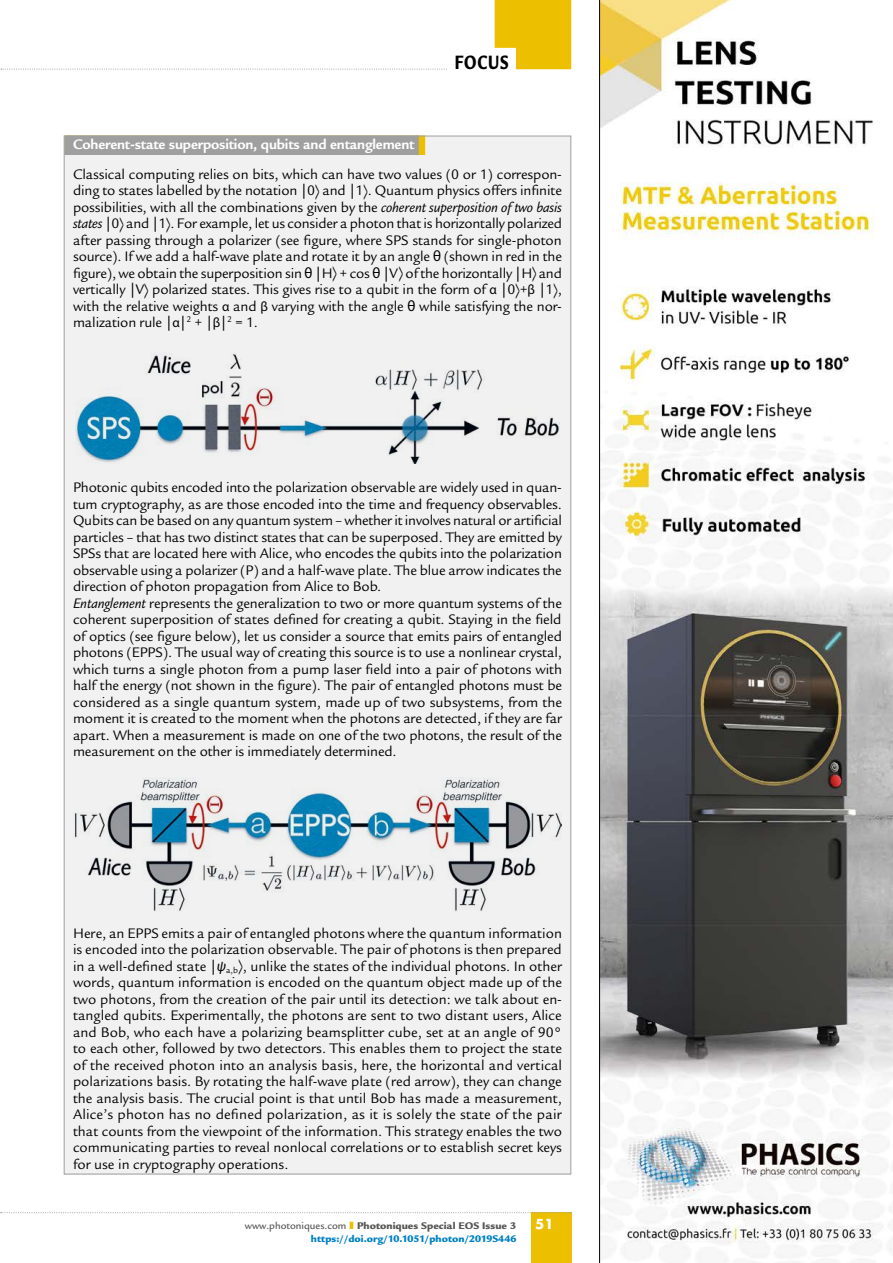
<style>
.page{position:relative;width:893px;height:1263px;background:#fff}
.page>*{position:absolute;margin:0;border:0;box-sizing:border-box;transform-origin:0 0}
.t1{font:900 21px "Legacy Sans";letter-spacing:.06em;color:#000;scale:.72 1}
.t2{font:15px/16.5px "Legacy Sans";letter-spacing:-.01em;color:#000;text-align:justify}
.t3{font:700 15px "Legacy Sans";letter-spacing:-.01em;color:#fff}
.t4{font:700 13.5px "Futura Std";color:#fff}
.t5{font:900 10.5px "Legacy Sans";color:#575756}
.t6{font:900 10.5px "Legacy Sans";color:#0081c3}
.s1{font-family:"Myriad Pro";font-size:30px}
.s2{font-style:italic}
.s3{font-family:"Myriad Pro"}
.s4{font-family:"Myriad Pro";font-size:13.5px}
.s5{font-family:"Myriad Pro";font-style:italic}
.s6{font-weight:500}
.s7{color:#ecbf00}
</style>
<div class="page">
<div style="left:531px;top:1213px;width:40px;height:50px;background:#ecbf00"></div>
<svg style="left:1px;top:0;width:570px;height:70px"></svg>
<hr style="left:447px;top:67px;width:62px;height:3px;background:#fff">
<svg style="left:599px;top:0;width:294px;height:1263px"></svg>
<svg style="left:1px;top:1212px;width:571px;height:1px"></svg>
<div style="left:64px;top:136px;width:507px;height:1038px;background:#f1f1f1"></div>
<div style="left:65px;top:135px;width:354px;height:20px;background:#9f9f9f"></div>
<img style="left:76px;top:354px;width:484px;height:109px">
<img style="left:74px;top:778px;width:488px;height:134px">
<h1 class="t1" style="left:455px;top:50px;width:76px">FOCUS</h1>
<p class="t3" style="left:73px;top:136px;width:343px">Coherent-state superposition, qubits and entanglement</p>
<p class="t2" style="left:73px;top:166px;width:490px">Classical computing relies on bits, which can have two values (0 or 1) correspon&shy;ding to states labelled by the notation |0<span class="s1">&gt;</span> and |1<span class="s1">&gt;</span>. Quantum physics offers infinite possibilities, with all the combinations given by the <span class="s2">coherent superposition of two basis states</span> |0<span class="s1">&gt;</span> and |1<span class="s1">&gt;</span>. For example, let us consider a photon that is horizontally polarized after passing through a polarizer (see figure, where SPS stands for single-photon source). If we add a half-wave plate and rotate it by an angle <span class="s3">θ</span> (shown in red in the figure), we obtain the superposition sin <span class="s3">θ</span> |H<span class="s1">&gt;</span> + cos <span class="s3">θ</span> |V<span class="s1">&gt;</span> of the horizontally |H<span class="s1">&gt;</span> and vertically |V<span class="s1">&gt;</span> polarized states. This gives rise to a qubit in the form of <span class="s4">α</span> |0<span class="s1">&gt;</span>+<span class="s4">β</span> |1<span class="s1">&gt;</span>, with the relative weights <span class="s4">α</span> and <span class="s4">β</span> varying with the angle <span class="s3">θ</span> while satisfying the nor&shy;malization rule |<span class="s4">α</span>|<sup>2</sup> + |<span class="s4">β</span>|<sup>2</sup> = 1.</p>
<p class="t2" style="left:73px;top:479px;width:491px;text-align:left">Photonic qubits encoded into the polarization observable are widely used in quan&shy;tum cryptography, as are those encoded into the time and frequency observables.<br>Qubits can be based on any quantum system – whether it involves natural or artificial particles – that has two distinct states that can be superposed. They are emitted by SPSs that are located here with Alice, who encodes the qubits into the polarization observable using a polarizer (P) and a half-wave plate. The blue arrow indicates the direction of photon propagation from Alice to Bob.<br><span class="s2">Entanglement</span> represents the generalization to two or more quantum systems of the coherent superposition of states defined for creating a qubit. Staying in the field of optics (see figure below), let us consider a source that emits pairs of entangled photons (EPPS). The usual way of creating this source is to use a nonlinear crystal, which turns a single photon from a pump laser field into a pair of photons with half the energy (not shown in the figure). The pair of entangled photons must be considered as a single quantum system, made up of two subsystems, from the moment it is created to the moment when the photons are detected, if they are far apart. When a measurement is made on one of the two photons, the result of the measurement on the other is immediately determined.</p>
<p class="t2" style="left:73px;top:925px;width:491px">Here, an EPPS emits a pair of entangled photons where the quantum information is encoded into the polarization observable. The pair of photons is then prepared in a well-defined state |<span class="s5">ψ</span><sub>a,b</sub><span class="s1">&gt;</span>, unlike the states of the individual photons. In other words, quantum information is encoded on the quantum object made up of the two photons, from the creation of the pair until its detection: we talk about en&shy;tangled qubits. Experimentally, the photons are sent to two distant users, Alice and Bob, who each have a polarizing beamsplitter cube, set at an angle of 90° to each other, followed by two detectors. This enables them to project the state of the received photon into an analysis basis, here, the horizontal and vertical polarizations basis. By rotating the half-wave plate (red arrow), they can change the analysis basis. The crucial point is that until Bob has made a measurement, Alice’s photon has no defined polarization, as it is solely the state of the pair that counts from the viewpoint of the information. This strategy enables the two communicating parties to reveal nonlocal correlations or to establish secret keys for use in cryptography operations.</p>
<p class="t5" style="left:245px;top:1219px;width:273px"><span class="s6">www.photoniques.com</span> <span class="s7">❚</span> Photoniques Special EOS Issue 3</p>
<p class="t4" style="left:535px;top:1215px;width:20px">51</p>
<p class="t6" style="left:311px;top:1232px;width:207px">https://doi.org/10.1051/photon/2019S446</p>
</div>
